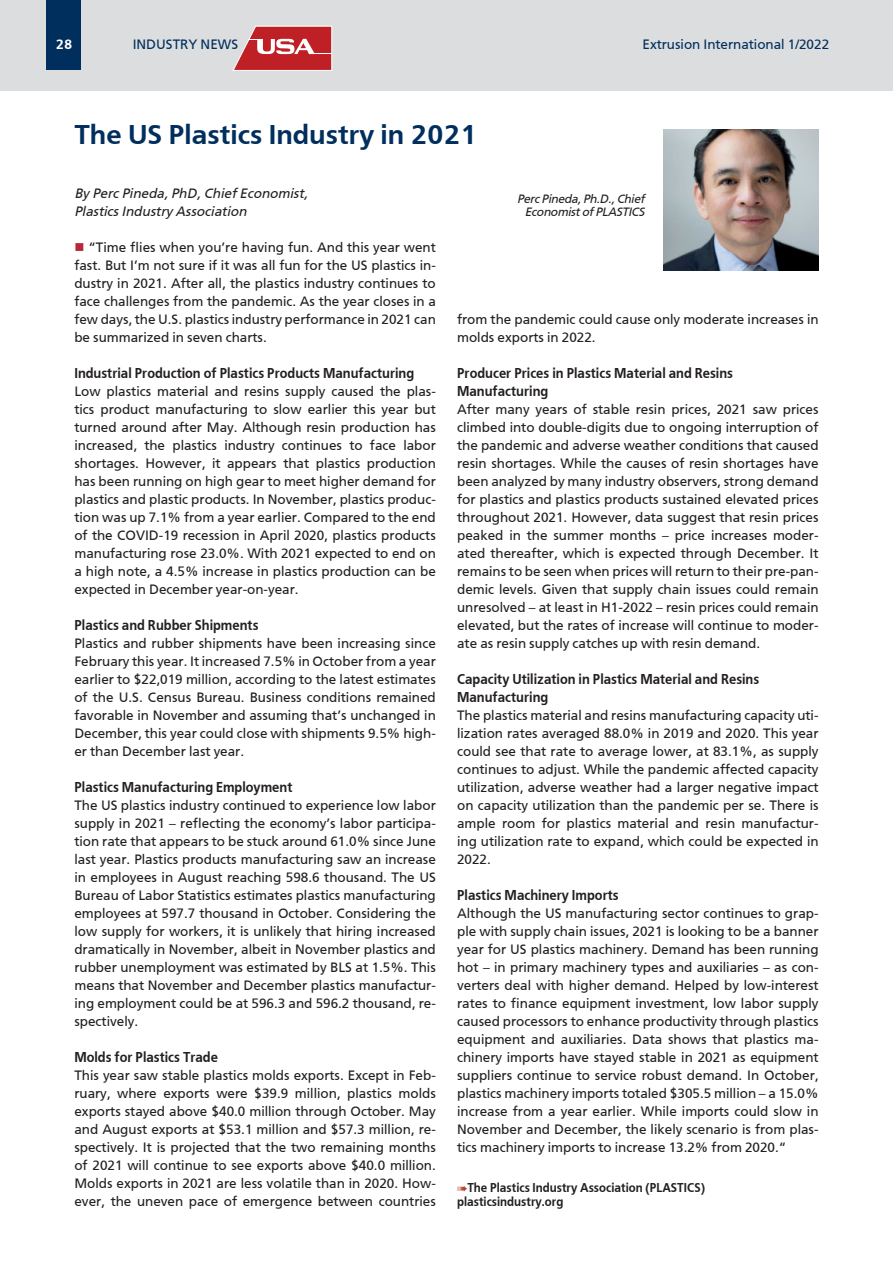
<style>
.page{position:relative;width:893px;height:1263px;background:#fff}
.page>*{position:absolute;margin:0;border:0;box-sizing:border-box;transform-origin:0 0}
.t1{font:700 27px "Frutiger Linotype";color:#002f5e}
.t2{font:700 14.25px/18px "Frutiger Linotype";color:#231f20;scale:.9 1}
.t3{font:13.5px/18px "Frutiger Linotype";color:#231f20;text-align:justify}
.t4{font:italic 13.5px/18px "Frutiger Linotype";color:#231f20}
.t5{font:13.5px "Frutiger Linotype";color:#002f5e}
.t6{font:700 13.5px "Frutiger Linotype";color:#fff}
.t7{font:700 12.75px/14.2px "Frutiger Linotype";color:#231f20;scale:.9 1}
.t8{font:italic 12px/13.5px "Frutiger Linotype";letter-spacing:-.025em;color:#231f20;text-align:right}
</style>
<div class="page">
<div style="left:0;top:0;width:893px;height:90px;background:#dcddde"></div>
<div style="left:47px;top:0;width:34px;height:69px;background:#002f5e"></div>
<svg style="left:233px;top:26px;width:99px;height:45px;background:#cc595d"></svg>
<svg style="left:457px;top:1185px;width:10px;height:7px"></svg>
<img style="left:664px;top:130px;width:155px;height:140px">
<p class="t6" style="left:56px;top:36px;width:18px">28</p>
<p class="t5" style="left:133px;top:37px;width:107px">INDUSTRY NEWS</p>
<p class="t5" style="left:642px;top:37px;width:188px">Extrusion International 1/2022</p>
<h1 class="t1" style="left:74px;top:119px;width:404px">The US Plastics Industry in 2021</h1>
<p class="t4" style="left:74px;top:184px;width:235px">By Perc Pineda, PhD, Chief Economist,<br>Plastics Industry Association</p>
<p class="t3" style="left:74px;top:238px;width:363px;text-indent:14px">“Time flies when you’re having fun. And this year went fast. But I’m not sure if it was all fun for the US plastics in&shy;dustry in 2021. After all, the plastics industry continues to face challenges from the pandemic. As the year closes in a few days, the U.S. plastics industry performance in 2021 can be summarized in seven charts.</p>
<p class="t2" style="left:74px;top:365px;width:379px">Industrial Production of Plastics Products Manufacturing</p>
<p class="t3" style="left:74px;top:382px;width:363px">Low plastics material and resins supply caused the plas&shy;tics product manufacturing to slow earlier this year but turned around after May. Although resin production has increased, the plastics industry continues to face labor shortages. However, it appears that plastics production has been running on high gear to meet higher demand for plastics and plastic products. In November, plastics produc&shy;tion was up 7.1% from a year earlier. Compared to the end of the COVID-19 recession in April 2020, plastics products manufacturing rose 23.0%. With 2021 expected to end on a high note, a 4.5% increase in plastics production can be expected in December year-on-year.</p>
<p class="t2" style="left:74px;top:617px;width:206px">Plastics and Rubber Shipments</p>
<p class="t3" style="left:74px;top:634px;width:363px">Plastics and rubber shipments have been increasing since February this year. It increased 7.5% in October from a year earlier to $22,019 million, according to the latest estimates of the U.S. Census Bureau. Business conditions remained favorable in November and assuming that’s unchanged in December, this year could close with shipments 9.5% high&shy;er than December last year.</p>
<p class="t2" style="left:74px;top:779px;width:244px">Plastics Manufacturing Employment</p>
<p class="t3" style="left:74px;top:796px;width:363px">The US plastics industry continued to experience low labor supply in 2021 – reflecting the economy’s labor participa&shy;tion rate that appears to be stuck around 61.0% since June last year. Plastics products manufacturing saw an increase in employees in August reaching 598.6 thousand. The US Bureau of Labor Statistics estimates plastics manufacturing employees at 597.7 thousand in October. Considering the low supply for workers, it is unlikely that hiring increased dramatically in November, albeit in November plastics and rubber unemployment was estimated by BLS at 1.5%. This means that November and December plastics manufactur&shy;ing employment could be at 596.3 and 596.2 thousand, re&shy;spectively.</p>
<p class="t2" style="left:74px;top:1049px;width:161px">Molds for Plastics Trade</p>
<p class="t3" style="left:74px;top:1066px;width:363px">This year saw stable plastics molds exports. Except in Feb&shy;ruary, where exports were $39.9 million, plastics molds exports stayed above $40.0 million through October. May and August exports at $53.1 million and $57.3 million, re&shy;spectively. It is projected that the two remaining months of 2021 will continue to see exports above $40.0 million.<br>Molds exports in 2021 are less volatile than in 2020. How&shy;ever, the uneven pace of emergence between countries</p>
<p class="t8" style="left:517px;top:192px;width:129px">Perc Pineda, Ph.D., Chief<br>Economist of PLASTICS</p>
<p class="t3" style="left:457px;top:310px;width:363px">from the pandemic could cause only moderate increases in molds exports in 2022.</p>
<p class="t2" style="left:457px;top:365px;width:308px">Producer Prices in Plastics Material and Resins<br>Manufacturing</p>
<p class="t3" style="left:457px;top:400px;width:363px">After many years of stable resin prices, 2021 saw prices climbed into double-digits due to ongoing interruption of the pandemic and adverse weather conditions that caused resin shortages. While the causes of resin shortages have been analyzed by many industry observers, strong demand for plastics and plastics products sustained elevated prices throughout 2021. However, data suggest that resin prices peaked in the summer months – price increases moder&shy;ated thereafter, which is expected through December. It remains to be seen when prices will return to their pre-pan&shy;demic levels. Given that supply chain issues could remain unresolved – at least in H1-2022 – resin prices could remain elevated, but the rates of increase will continue to moder&shy;ate as resin supply catches up with resin demand.</p>
<p class="t2" style="left:457px;top:671px;width:337px">Capacity Utilization in Plastics Material and Resins<br>Manufacturing</p>
<p class="t3" style="left:457px;top:706px;width:363px">The plastics material and resins manufacturing capacity uti&shy;lization rates averaged 88.0% in 2019 and 2020. This year could see that rate to average lower, at 83.1%, as supply continues to adjust. While the pandemic affected capacity utilization, adverse weather had a larger negative impact on capacity utilization than the pandemic per se. There is ample room for plastics material and resin manufactur&shy;ing utilization rate to expand, which could be expected in 2022.</p>
<p class="t2" style="left:457px;top:887px;width:181px">Plastics Machinery Imports</p>
<p class="t3" style="left:457px;top:904px;width:363px">Although the US manufacturing sector continues to grap&shy;ple with supply chain issues, 2021 is looking to be a banner year for US plastics machinery. Demand has been running hot – in primary machinery types and auxiliaries – as con&shy;verters deal with higher demand. Helped by low-interest rates to finance equipment investment, low labor supply caused processors to enhance productivity through plastics equipment and auxiliaries. Data shows that plastics ma&shy;chinery imports have stayed stable in 2021 as equipment suppliers continue to service robust demand. In October, plastics machinery imports totaled $305.5 million – a 15.0% increase from a year earlier. While imports could slow in November and December, the likely scenario is from plas&shy;tics machinery imports to increase 13.2% from 2020.“</p>
<p class="t7" style="left:457px;top:1181px;width:277px;text-indent:10px">The Plastics Industry Association (PLASTICS) plasticsindustry.org</p>
</div>
